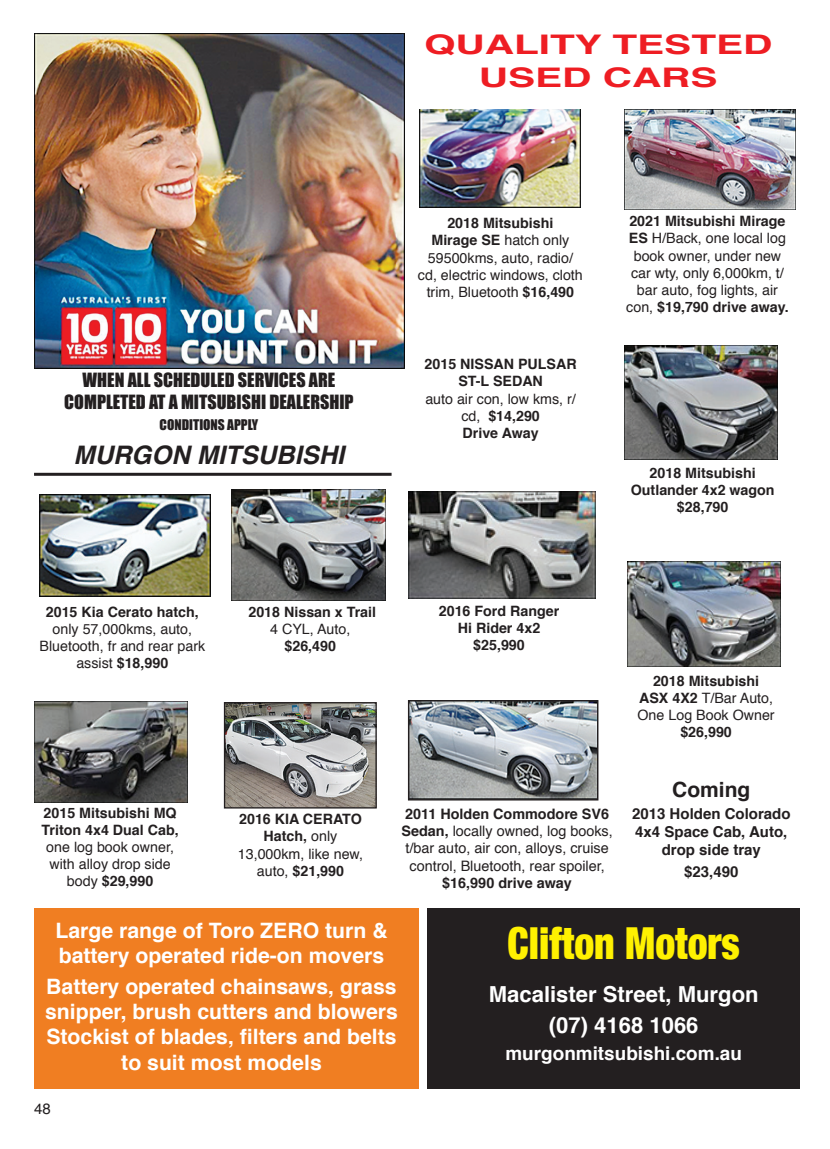
<style>
.page{position:relative;width:830px;height:1149px;background:#fff}
.page>*{position:absolute;margin:0;border:0;box-sizing:border-box;transform-origin:0 0}
.t1{font:900 condensed 44.1px "Helvetica Neue";color:#fff101;scale:.9 1}
.t2{font:700 27px/32.4px "Helvetica";color:#ee1d23;text-align:center;scale:1.5 1}
.t3{font:italic 700 25.5px "Helvetica";color:#231f20}
.t4{font:700 22.05px/30.9px "Helvetica";color:#fff;text-align:center}
.t5{font:700 21.15px/25.5px "Helvetica";color:#fff}
.t6{font:700 21px "Helvetica";color:#231f20}
.t7{font:700 18.9px "Helvetica";color:#fff}
.t8{font:18px/21.6px "Impact";color:#231f20;text-align:center}
.t9{font:700 15px/18px "Helvetica";color:#231f20;text-align:center}
.t10{font:15px "Helvetica";color:#231f20}
.t11{font:14.4px/17.2px "Helvetica";color:#231f20;text-align:center}
.t12{font:700 14.4px "Helvetica";color:#231f20}
.t13{font:14.25px/17.1px "Helvetica";color:#231f20;text-align:center}
.t14{font:700 14.25px/17.1px "Helvetica";color:#231f20;text-align:center}
.t15{font:13.5px "Impact";color:#231f20}
.s1{font-weight:700}
.s2{font-weight:400}
</style>
<div class="page">
<hr style="left:34px;top:472px;width:357px;height:3px;background:#231f20">
<img style="left:35px;top:33px;width:369px;height:335px">
<img style="left:419px;top:109px;width:161px;height:99px">
<img style="left:624px;top:109px;width:170px;height:100px">
<img style="left:411px;top:702px;width:184px;height:95px">
<div style="left:408px;top:699px;width:190px;height:101px;border:2px solid #231f20"></div>
<img style="left:39px;top:495px;width:172px;height:101px">
<img style="left:226px;top:704px;width:148px;height:102px">
<div style="left:224px;top:702px;width:152px;height:106px;border:1px solid #231f20"></div>
<div style="left:34px;top:908px;width:384px;height:180px;background:#f07e22"></div>
<div style="left:427px;top:908px;width:371px;height:181px;background:#231f20"></div>
<img style="left:627px;top:561px;width:153px;height:105px">
<img style="left:624px;top:345px;width:153px;height:114px">
<img style="left:232px;top:489px;width:153px;height:111px">
<img style="left:408px;top:491px;width:187px;height:107px">
<img style="left:34px;top:701px;width:153px;height:101px">
<h2 class="t2" style="left:424px;top:29px;width:234px">QUALITY TESTED<br>USED CARS</h2>
<p class="t8" style="left:64px;top:369px;width:291px">WHEN ALL SCHEDULED SERVICES ARE<br>COMPLETED AT A MITSUBISHI DEALERSHIP</p>
<p class="t15" style="left:159px;top:413px;width:100px">CONDITIONS APPLY</p>
<h3 class="t3" style="left:73px;top:434px;width:272px">MURGON MITSUBISHI</h3>
<p class="t13" style="left:418px;top:215px;width:166px"><span class="s1">2018 Mitsubishi<br>Mirage SE</span> hatch only<br>59500kms, auto, radio/ cd, electric windows, cloth trim, Bluetooth <span class="s1">$16,490</span></p>
<p class="t13" style="left:626px;top:213px;width:164px"><span class="s1">2021 Mitsubishi Mirage<br>ES</span> H/Back, one local log book owner, under new car wty, only 6,000km, t/ bar auto, fog lights, air con, <span class="s1">$19,790 drive away.</span></p>
<p class="t14" style="left:424px;top:356px;width:154px">2015 NISSAN PULSAR<br>ST-L SEDAN</p>
<p class="t13" style="left:425px;top:390px;width:152px">auto air con, low kms, r/ cd, <span class="s1">$14,290<br>Drive Away</span></p>
<p class="t14" style="left:630px;top:464px;width:145px">2018 Mitsubishi<br>Outlander 4x2 wagon $28,790</p>
<p class="t14" style="left:46px;top:603px;width:154px">2015 Kia Cerato hatch,</p>
<p class="t13" style="left:39px;top:621px;width:167px">only 57,000kms, auto,<br>Bluetooth, fr and rear park assist <span class="s1">$18,990</span></p>
<p class="t14" style="left:42px;top:804px;width:139px;text-align:left">2015 Mitsubishi MQ<br>Triton 4x4 Dual Cab,</p>
<p class="t13" style="left:46px;top:838px;width:129px">one log book owner, with alloy drop side body <span class="s1">$29,990</span></p>
<p class="t14" style="left:248px;top:603px;width:129px">2018 Nissan x Trail</p>
<p class="t13" style="left:270px;top:621px;width:82px">4 CYL, Auto,</p>
<p class="t14" style="left:284px;top:637px;width:53px">$26,490</p>
<p class="t14" style="left:238px;top:810px;width:127px">2016 KIA CERATO<br>Hatch, <span class="s2">only<br>13,000km, like new, auto,</span> $21,990</p>
<p class="t14" style="left:438px;top:602px;width:122px">2016 Ford Ranger<br>Hi Rider 4x2 $25,990</p>
<p class="t11" style="left:401px;top:805px;width:213px"><span class="s1">2011 Holden Commodore SV6<br>Sedan,</span> locally owned, log books, t/bar auto, air con, alloys, cruise control, Bluetooth, rear spoiler,</p>
<p class="t12" style="left:442px;top:871px;width:131px">$16,990 drive away</p>
<p class="t13" style="left:637px;top:672px;width:139px"><span class="s1">2018 Mitsubishi<br>ASX 4X2</span> T/Bar Auto,<br>One Log Book Owner</p>
<p class="t14" style="left:680px;top:723px;width:53px">$26,990</p>
<h3 class="t6" style="left:672px;top:772px;width:80px">Coming</h3>
<p class="t9" style="left:631px;top:804px;width:160px">2013 Holden Colorado<br>4x4 Space Cab, Auto, drop side tray</p>
<p class="t9" style="left:683px;top:862px;width:56px">$23,490</p>
<h3 class="t5" style="left:55px;top:917px;width:333px">Large range of Toro ZERO turn &amp; battery operated ride-on movers</h3>
<h3 class="t5" style="left:45px;top:973px;width:354px;text-align:center">Battery operated chainsaws, grass snipper, brush cutters and blowers<br>Stockist of blades, filters and belts to suit most models</h3>
<p class="t10" style="left:34px;top:1096px;width:18px">48</p>
<h1 class="t1" style="left:507px;top:906px;width:260px">Clifton Motors</h1>
<h3 class="t4" style="left:488px;top:978px;width:271px">Macalister Street, Murgon (07) 4168 1066</h3>
<h3 class="t7" style="left:505px;top:1037px;width:238px">murgonmitsubishi.com.au</h3>
</div>
